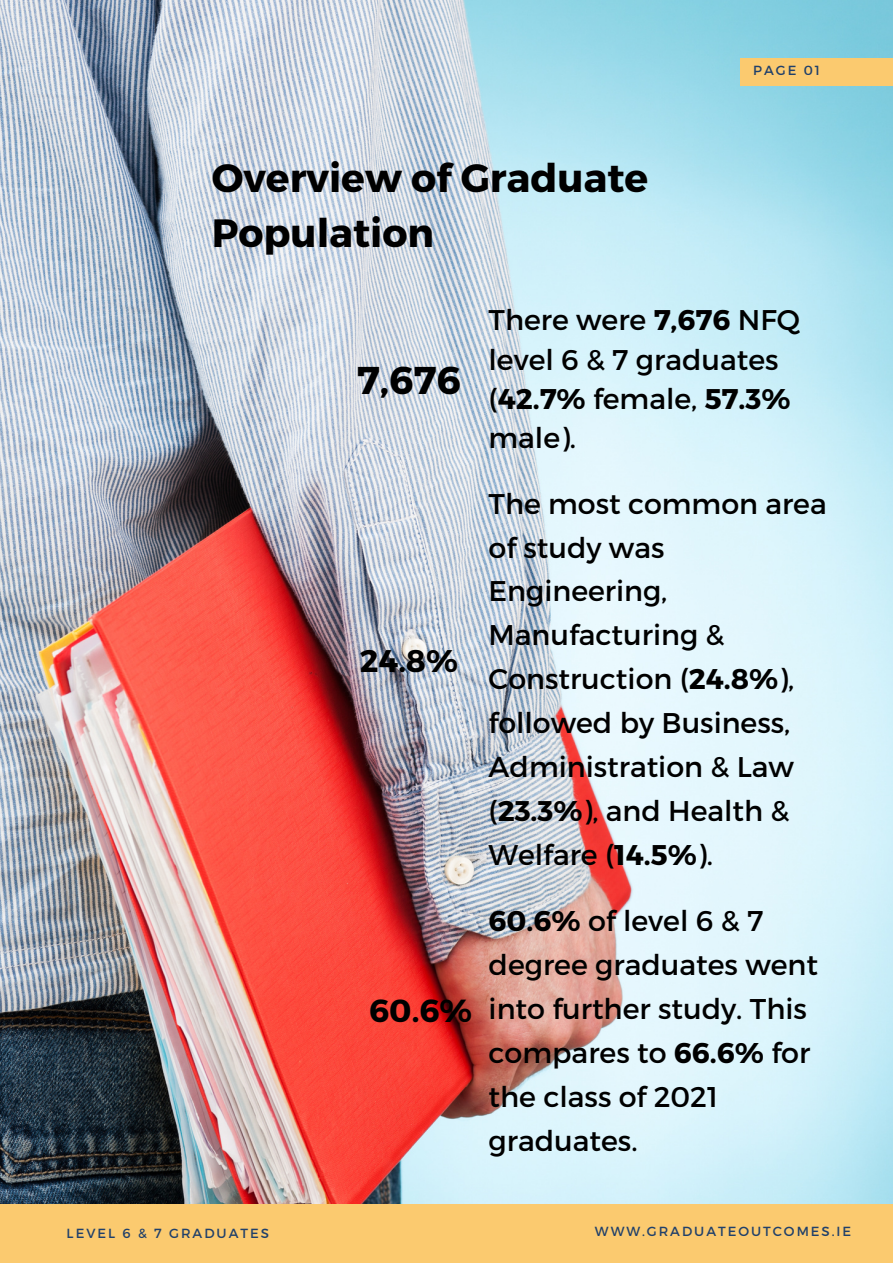
<style>
.page{position:relative;width:893px;height:1264px;background:#fff}
.page>*{position:absolute;margin:0;border:0;box-sizing:border-box;transform-origin:0 0}
.t1{font:700 39.45px/54.6px "Montserrat";color:#000}
.t2{font:700 38.7px "Montserrat";color:#000}
.t3{font:700 31.95px "Montserrat";color:#000}
.t4{font:700 31.35px "Montserrat";color:#000}
.t5{font:28.5px/43.8px "Montserrat";color:#000}
.t6{font:13.2px "Montserrat";letter-spacing:.15em;color:#20406a}
.s1{font-weight:700}
</style>
<div class="page">
<img style="left:0;top:0;width:892px;height:1204px">
<div style="left:740px;top:58px;width:152px;height:27px;background:#fbca6f"></div>
<div style="left:0;top:1204px;width:892px;height:58px;background:#fbca6f"></div>
<p class="t1" style="left:212px;top:149px;width:438px">Overview of Graduate<br>Population</p>
<p class="t6" style="left:753px;top:62px;width:68px">PAGE 01</p>
<p class="t2" style="left:357px;top:354px;width:106px">7,676</p>
<p class="t4" style="left:360px;top:640px;width:100px">24.8%</p>
<p class="t3" style="left:369px;top:990px;width:105px">60.6%</p>
<p class="t5" style="left:488px;top:299px;width:313px;line-height:39.3px">There were <span class="s1">7,676</span> NFQ level 6 &amp; 7 graduates (<span class="s1">42.7%</span> female, <span class="s1">57.3% </span>male).</p>
<p class="t5" style="left:488px;top:480px;width:339px">The most common area of study was<br>Engineering,<br>Manufacturing &amp;<br>Construction (<span class="s1">24.8%</span>), followed by Business,<br>Administration &amp; Law (<span class="s1">23.3%</span>), and Health &amp;<br>Welfare (<span class="s1">14.5%</span>).</p>
<p class="t5" style="left:488px;top:897px;width:331px"><span class="s1">60.6%</span> of level 6 &amp; 7 degree graduates went into further study. This compares to <span class="s1">66.6%</span> for the class of 2021 graduates.</p>
<p class="t6" style="left:67px;top:1224px;width:204px">LEVEL 6 &amp; 7 GRADUATES</p>
<p class="t6" style="left:595px;top:1223px;width:258px">WWW.GRADUATEOUTCOMES.IE</p>
</div>
